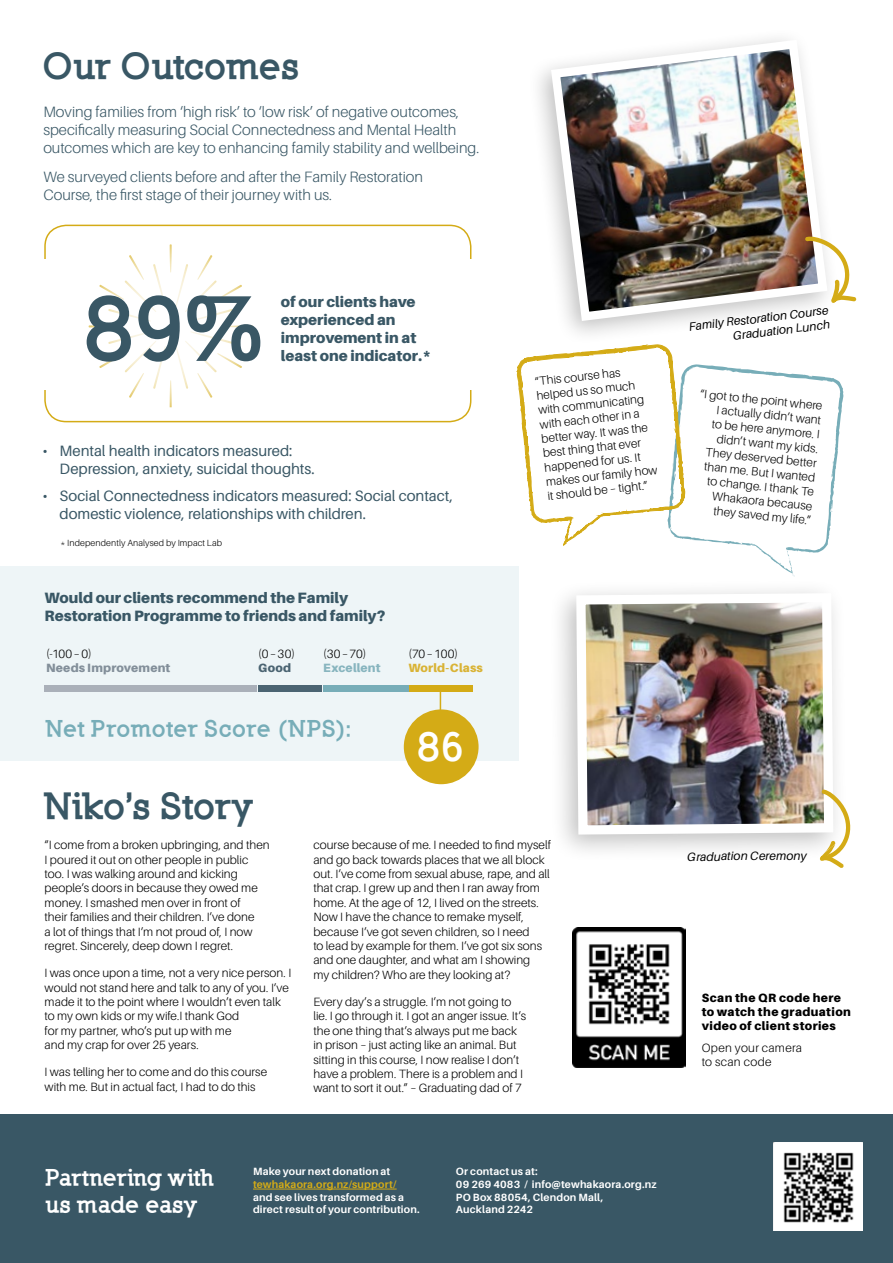
<style>
.page{position:relative;width:893px;height:1263px;background:#fff}
.page>*{position:absolute;margin:0;border:0;box-sizing:border-box;transform-origin:0 0}
.t1{font:900 86.85px "Nilland";color:#395765}
.t2{font:900 39.15px "Nilland";color:#fff}
.t3{font:900 36px "Nilland";color:#395765}
.t4{font:900 22.5px/27px "Nilland";color:#fff}
.t5{font:900 22.5px "Nilland";letter-spacing:.025em;color:#77adb8}
.t6{font:300 15px/18px "Aileron";color:#395765}
.t7{font:15px/18px "Aileron";letter-spacing:-.005em;color:#395765}
.t8{font:900 15px/18px "Aileron";color:#395765}
.t9{font:300 12px/14.4px "Aileron";letter-spacing:.005em;color:#000}
.t10{font:900 12px/14.4px "Aileron";letter-spacing:.035em;color:#000}
.t11{font:italic 12px/14.4px "Aileron";color:#000;text-align:right}
.t12{font:300 12px/14.4px "Aileron";letter-spacing:.03em;color:#000}
.t13{font:900 12px "Aileron";letter-spacing:.015em;color:#838f9a}
.t14{font:900 12px "Aileron";letter-spacing:.015em;color:#d9b335}
.t15{font:900 12px "Aileron";letter-spacing:.015em;color:#88b5bf}
.t16{font:900 12px "Aileron";color:#4b6472}
.t17{font:700 10.5px/12.6px "Aileron";letter-spacing:.015em;color:#fff}
.t18{font:700 10.5px "Aileron";letter-spacing:.015em;color:#d4ab16}
.t19{font:300 9px "Aileron";letter-spacing:.015em;color:#000}
</style>
<div class="page">
<svg style="left:89px;top:244px;width:164px;height:163px"></svg>
<div style="left:44px;top:225px;width:427px;height:197px;border:2px solid #d4ab16;border-radius:21px"></div>
<div style="left:0;top:1114px;width:893px;height:149px;background:#395765"></div>
<img style="left:546px;top:38px;width:277px;height:288px">
<div style="left:548px;top:578px;width:300px;height:285px;background:#000;opacity:.25"></div>
<img style="left:572px;top:588px;width:266px;height:251px">
<svg style="left:805px;top:236px;width:51px;height:68px"></svg>
<svg style="left:819px;top:789px;width:32px;height:79px"></svg>
<div style="left:0;top:566px;width:519px;height:194px;background:#eef5f7"></div>
<div style="left:45px;top:685px;width:212px;height:7px;background:#aab0b9"></div>
<div style="left:258px;top:685px;width:64px;height:7px;background:#4b6472"></div>
<div style="left:410px;top:685px;width:63px;height:7px;background:#d4ab16"></div>
<div style="left:323px;top:685px;width:85px;height:7px;background:#77adb8"></div>
<div style="left:404px;top:709px;width:75px;height:75px;background:#d4ab16;border-radius:50%"></div>
<img style="left:774px;top:1143px;width:88px;height:88px">
<hr style="left:253px;top:1189px;width:144px;height:1px;background:#d4ab16">
<div style="left:452px;top:259px;width:33px;height:131px;background:#fff"></div>
<div style="left:27px;top:259px;width:33px;height:131px;background:#fff"></div>
<hr style="left:440px;top:689px;width:1px;height:36px;background:#d4ab16">
<svg style="left:517px;top:345px;width:327px;height:232px"></svg>
<img style="left:572px;top:927px;width:113px;height:140px">
<h3 class="t3" style="left:43px;top:43px;width:258px">Our Outcomes</h3>
<p class="t6" style="left:43px;top:103px;width:437px">Moving families from ‘high risk’ to ‘low risk’ of negative outcomes, specifically measuring Social Connectedness and Mental Health outcomes which are key to enhancing family stability and wellbeing.</p>
<p class="t6" style="left:43px;top:168px;width:381px">We surveyed clients before and after the Family Restoration<br>Course, the first stage of their journey with us.</p>
<h1 class="t1" style="left:86px;top:274px;width:184px">89%</h1>
<p class="t8" style="left:281px;top:292px;width:152px">of our clients have experienced an improvement in at least one indicator.*</p>
<p class="t7" style="left:60px;top:442px;width:257px;text-indent:-17px">• Mental health indicators measured:<br>Depression, anxiety, suicidal thoughts.</p>
<p class="t7" style="left:60px;top:487px;width:395px;text-indent:-17px">• Social Connectedness indicators measured: Social contact, domestic violence, relationships with children.</p>
<p class="t19" style="left:60px;top:538px;width:163px">* Independently Analysed by Impact Lab</p>
<p class="t8" style="left:45px;top:589px;width:342px">Would our clients recommend the Family<br>Restoration Programme to friends and family?</p>
<p class="t9" style="left:46px;top:646px;width:47px">(-100–0)</p>
<p class="t13" style="left:46px;top:661px;width:126px">Needs Improvement</p>
<p class="t9" style="left:258px;top:646px;width:38px">(0–30)</p>
<p class="t16" style="left:258px;top:661px;width:34px">Good</p>
<p class="t9" style="left:323px;top:646px;width:45px">(30–70)</p>
<p class="t15" style="left:323px;top:661px;width:59px">Excellent</p>
<h3 class="t5" style="left:46px;top:714px;width:307px">Net Promoter Score (NPS):</h3>
<h3 class="t3" style="left:45px;top:783px;width:211px">Niko’s Story</h3>
<p class="t9" style="left:408px;top:646px;width:51px">(70–100)</p>
<p class="t14" style="left:408px;top:661px;width:76px">World-Class</p>
<h2 class="t2" style="left:418px;top:722px;width:48px">86</h2>
<p class="t9" style="left:534px;top:374px;width:114px;rotate:-6deg">“This course has helped us so much with communicating with each other in a better way. It was the best thing that ever happened for us. It makes our family how it should be – tight.”</p>
<p class="t9" style="left:45px;top:838px;width:227px">“I come from a broken upbringing, and then I poured it out on other people in public too. I was walking around and kicking people’s doors in because they owed me money. I smashed men over in front of<br>their families and their children. I’ve done<br>a lot of things that I’m not proud of, I now regret. Sincerely, deep down I regret.</p>
<p class="t9" style="left:45px;top:966px;width:248px">I was once upon a time, not a very nice person. I would not stand here and talk to any of you. I’ve made it to the point where I wouldn’t even talk to my own kids or my wife.I thank God<br>for my partner, who’s put up with me<br>and my crap for over 25 years.</p>
<p class="t9" style="left:45px;top:1065px;width:224px">I was telling her to come and do this course with me. But in actual fact, I had to do this</p>
<p class="t9" style="left:313px;top:838px;width:239px">course because of me. I needed to find myself and go back towards places that we all block out. I’ve come from sexual abuse, rape, and all that crap. I grew up and then I ran away from home. At the age of 12, I lived on the streets.<br>Now I have the chance to remake myself, because I’ve got seven children, so I need<br>to lead by example for them. I’ve got six sons and one daughter, and what am I showing<br>my children? Who are they looking at?</p>
<p class="t9" style="left:313px;top:995px;width:214px">Every day’s a struggle. I’m not going to lie. I go through it. I got an anger issue. It’s the one thing that’s always put me back in prison – just acting like an animal. But sitting in this course, I now realise I don’t have a problem. There is a problem and I want to sort it out.” – Graduating dad of 7</p>
<h3 class="t4" style="left:46px;top:1164px;width:170px">Partnering with us made easy</h3>
<p class="t17" style="left:253px;top:1165px;width:139px">Make your next donation at</p>
<p class="t18" style="left:253px;top:1178px;width:145px">tewhakaora.org.nz/support/</p>
<p class="t17" style="left:253px;top:1191px;width:168px">and see lives transformed as a direct result of your contribution.</p>
<p class="t17" style="left:456px;top:1165px;width:202px">Or contact us at:<br>09 269 4083 / info@tewhakaora.org.nz<br>PO Box 88054, Clendon Mall,<br>Auckland 2242</p>
<p class="t11" style="left:688px;top:320px;width:142px;rotate:-7deg">Family Restoration Course<br>Graduation Lunch</p>
<p class="t9" style="left:701px;top:386px;width:125px;text-align:right;rotate:6deg">“I got to the point where<br>I actually didn’t want<br>to be here anymore. I didn’t want my kids.<br>They deserved better than me. But I wanted to change. I thank Te<br>Whakaora because they saved my life.”</p>
<p class="t11" style="left:687px;top:849px;width:121px">Graduation Ceremony</p>
<p class="t10" style="left:702px;top:990px;width:151px">Scan the QR code here to watch the graduation video of client stories</p>
<p class="t12" style="left:702px;top:1040px;width:102px">Open your camera to scan code</p>
</div>
